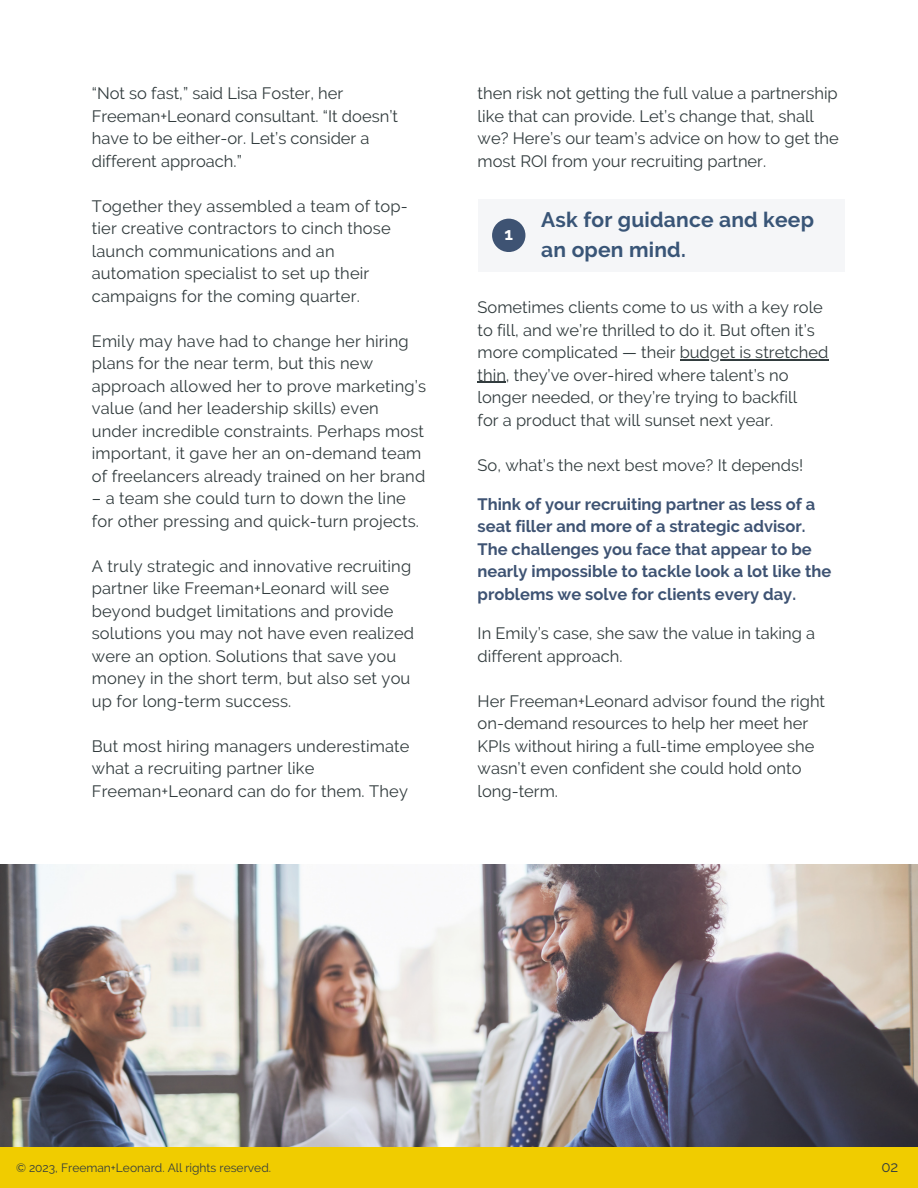
<style>
.page{position:relative;width:918px;height:1188px;background:#fff}
.page>*{position:absolute;margin:0;border:0;box-sizing:border-box;transform-origin:0 0}
.t1{font:700 21px/29.2px "Raleway";letter-spacing:.01em;color:#395577}
.t2{font:700 17.4px "Raleway";color:#fff}
.t3{font:16.5px/22.5px "Raleway";letter-spacing:.01em;color:#323c3e}
.t4{font:700 16.5px/22.5px "Raleway";color:#3e5373}
.t5{font:15px "Raleway";color:#323c3e}
.t6{font:12px "Raleway";color:#323c3e}
</style>
<div class="page">
<img style="left:0;top:865px;width:918px;height:282px">
<div style="left:0;top:1147px;width:918px;height:41px;background:#f0cc00"></div>
<div style="left:478px;top:199px;width:366px;height:72px;background:#f5f6f8"></div>
<div style="left:492px;top:219px;width:33px;height:33px;background:#3e5373;border-radius:50%"></div>
<hr style="left:680px;top:359px;width:148px;height:1px;background:#323c3e">
<svg style="left:478px;top:382px;width:28px;height:1px"></svg>
<p class="t3" style="left:92px;top:82px;width:253px">“Not so fast,” said Lisa Foster, her</p>
<p class="t3" style="left:92px;top:105px;width:308px">Freeman+Leonard consultant. “It doesn’t have to be either-or. Let’s consider a different approach.”</p>
<p class="t3" style="left:92px;top:195px;width:317px">Together they assembled a team of top-</p>
<p class="t3" style="left:92px;top:217px;width:301px">tier creative contractors to cinch those</p>
<p class="t3" style="left:92px;top:240px;width:279px">launch communications and an automation specialist to set up their campaigns for the coming quarter.</p>
<p class="t3" style="left:92px;top:330px;width:336px">Emily may have had to change her hiring plans for the near term, but this new approach allowed her to prove marketing’s value (and her leadership skills) even under incredible constraints. Perhaps most important, it gave her an on-demand team of freelancers already trained on her brand</p>
<p class="t3" style="left:92px;top:487px;width:329px">– a team she could turn to down the line for other pressing and quick-turn projects.</p>
<p class="t3" style="left:92px;top:555px;width:324px">A truly strategic and innovative recruiting partner like Freeman+Leonard will see beyond budget limitations and provide solutions you may not have even realized were an option. Solutions that save you money in the short term, but also set you</p>
<p class="t3" style="left:92px;top:690px;width:201px">up for long-term success.</p>
<p class="t3" style="left:92px;top:735px;width:319px">But most hiring managers underestimate what a recruiting partner like<br>Freeman+Leonard can do for them. They</p>
<p class="t3" style="left:478px;top:82px;width:363px">then risk not getting the full value a partnership like that can provide. Let’s change that, shall we? Here’s our team’s advice on how to get the most ROI from your recruiting partner.</p>
<p class="t2" style="left:504px;top:224px;width:10px">1</p>
<p class="t1" style="left:541px;top:205px;width:274px">Ask for guidance and keep an open mind.</p>
<p class="t3" style="left:478px;top:296px;width:352px">Sometimes clients come to us with a key role to fill, and we’re thrilled to do it. But often it’s more complicated — their budget is stretched thin, they’ve over-hired where talent’s no longer needed, or they’re trying to backfill</p>
<p class="t3" style="left:478px;top:408px;width:297px">for a product that will sunset next year.</p>
<p class="t3" style="left:478px;top:453px;width:327px">So, what’s the next best move? It depends!</p>
<p class="t4" style="left:478px;top:493px;width:339px">Think of your recruiting partner as less of a seat filler and more of a strategic advisor.</p>
<p class="t4" style="left:478px;top:538px;width:355px">The challenges you face that appear to be nearly impossible to tackle look a lot like the problems we solve for clients every day.</p>
<p class="t3" style="left:478px;top:622px;width:339px">In Emily’s case, she saw the value in taking a different approach.</p>
<p class="t3" style="left:478px;top:690px;width:349px">Her Freeman+Leonard advisor found the right on-demand resources to help her meet her KPIs without hiring a full-time employee she wasn’t even confident she could hold onto long-term.</p>
<p class="t6" style="left:16px;top:1160px;width:257px">© 2023, Freeman+Leonard. All rights reserved.</p>
<p class="t5" style="left:881px;top:1158px;width:18px">02</p>
</div>
